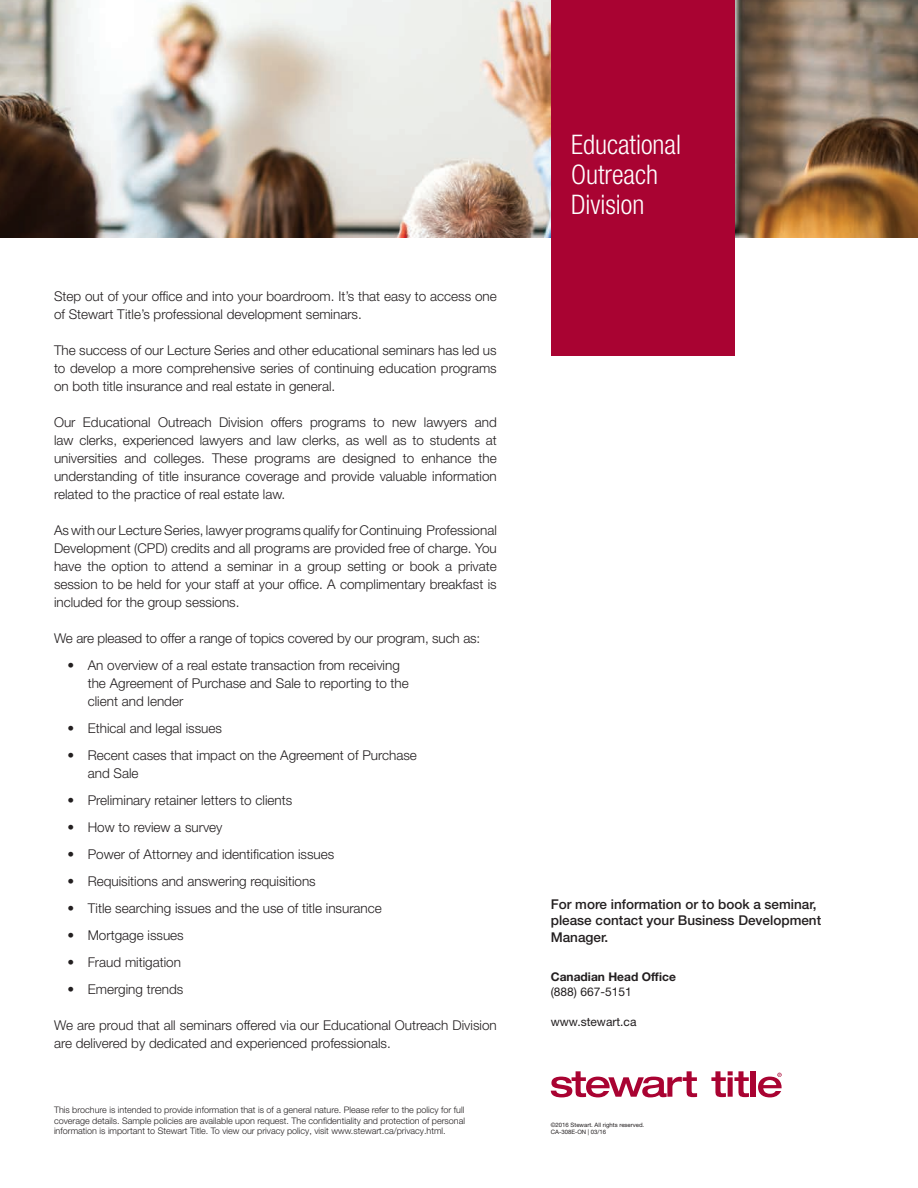
<style>
.page{position:relative;width:918px;height:1188px;background:#fff}
.page>*{position:absolute;margin:0;border:0;box-sizing:border-box;transform-origin:0 0}
.t1{font:300 condensed 27px/30px "Helvetica Neue LT Pro";color:#fff}
.t2{font:300 13.5px/18px "Helvetica Neue LT Pro";color:#231f20}
.t3{font:500 13.5px/16.5px "Helvetica Neue LT Pro";color:#231f20}
.t4{font:12px "Helvetica Neue LT Pro";color:#231f20}
.t5{font:700 12px "Helvetica Neue LT Pro";color:#231f20}
.t6{font:300 9px/10.5px "Helvetica Neue LT Pro";color:#231f20;text-align:justify}
.t7{font:6px/6.8px "Helvetica Neue LT Pro";color:#231f20}
</style>
<div class="page">
<svg style="left:711px;top:1071px;width:38px;height:26px"></svg>
<div style="left:751px;top:1071px;width:5px;height:26px;background:#a90332"></div>
<svg style="left:758px;top:1073px;width:24px;height:24px"></svg>
<svg style="left:551px;top:1071px;width:146px;height:26px"></svg>
<img style="left:0;top:0;width:918px;height:238px">
<div style="left:551px;top:0;width:183px;height:356px;background:#a90332"></div>
<p class="t2" style="left:54px;top:287px;width:444px">Step out of your office and into your boardroom. It’s that easy to access one of Stewart Title’s professional development seminars.</p>
<p class="t2" style="left:54px;top:341px;width:444px;text-align:justify">The success of our Lecture Series and other educational seminars has led us to develop a more comprehensive series of continuing education programs on both title insurance and real estate in general.</p>
<p class="t2" style="left:54px;top:413px;width:444px;text-align:justify">Our Educational Outreach Division offers programs to new lawyers and law clerks, experienced lawyers and law clerks, as well as to students at universities and colleges. These programs are designed to enhance the understanding of title insurance coverage and provide valuable information related to the practice of real estate law.</p>
<p class="t2" style="left:54px;top:521px;width:444px;text-align:justify">As with our Lecture Series, lawyer programs qualify for Continuing Professional Development (CPD) credits and all programs are provided free of charge. You have the option to attend a seminar in a group setting or book a private session to be held for your staff at your office. A complimentary breakfast is included for the group sessions.</p>
<p class="t2" style="left:54px;top:629px;width:428px">We are pleased to offer a range of topics covered by our program, such as:</p>
<p class="t2" style="left:88px;top:656px;width:323px;text-indent:-20px">• An overview of a real estate transaction from receiving the Agreement of Purchase and Sale to reporting to the client and lender</p>
<p class="t2" style="left:68px;top:719px;width:156px">• Ethical and legal issues</p>
<p class="t2" style="left:88px;top:746px;width:331px;text-indent:-20px">• Recent cases that impact on the Agreement of Purchase and Sale</p>
<p class="t2" style="left:68px;top:791px;width:226px">• Preliminary retainer letters to clients</p>
<p class="t2" style="left:68px;top:818px;width:157px">• How to review a survey</p>
<p class="t2" style="left:68px;top:845px;width:268px">• Power of Attorney and identification issues</p>
<p class="t2" style="left:68px;top:872px;width:250px">• Requisitions and answering requisitions</p>
<p class="t2" style="left:68px;top:899px;width:316px">• Title searching issues and the use of title insurance</p>
<p class="t2" style="left:68px;top:926px;width:118px">• Mortgage issues</p>
<p class="t2" style="left:68px;top:953px;width:115px">• Fraud mitigation</p>
<p class="t2" style="left:68px;top:980px;width:117px">• Emerging trends</p>
<p class="t2" style="left:54px;top:1016px;width:444px">We are proud that all seminars offered via our Educational Outreach Division are delivered by dedicated and experienced professionals.</p>
<p class="t6" style="left:54px;top:1104px;width:413px">This brochure is intended to provide information that is of a general nature. Please refer to the policy for full coverage details. Sample policies are available upon request. The confidentiality and protection of personal information is important to Stewart Title. To view our privacy policy, visit www.stewart.ca/privacy.html.</p>
<h1 class="t1" style="left:571px;top:130px;width:111px">Educational<br>Outreach<br>Division</h1>
<p class="t3" style="left:551px;top:895px;width:272px">For more information or to book a seminar, please contact your Business Development<br>Manager.</p>
<p class="t5" style="left:551px;top:969px;width:127px">Canadian Head Office</p>
<p class="t4" style="left:551px;top:984px;width:82px">(888) 667-5151</p>
<p class="t4" style="left:551px;top:1014px;width:87px">www.stewart.ca</p>
<p class="t7" style="left:551px;top:1122px;width:95px">©2016 Stewart. All rights reserved.<br>CA-308E-ON | 03/16</p>
</div>
